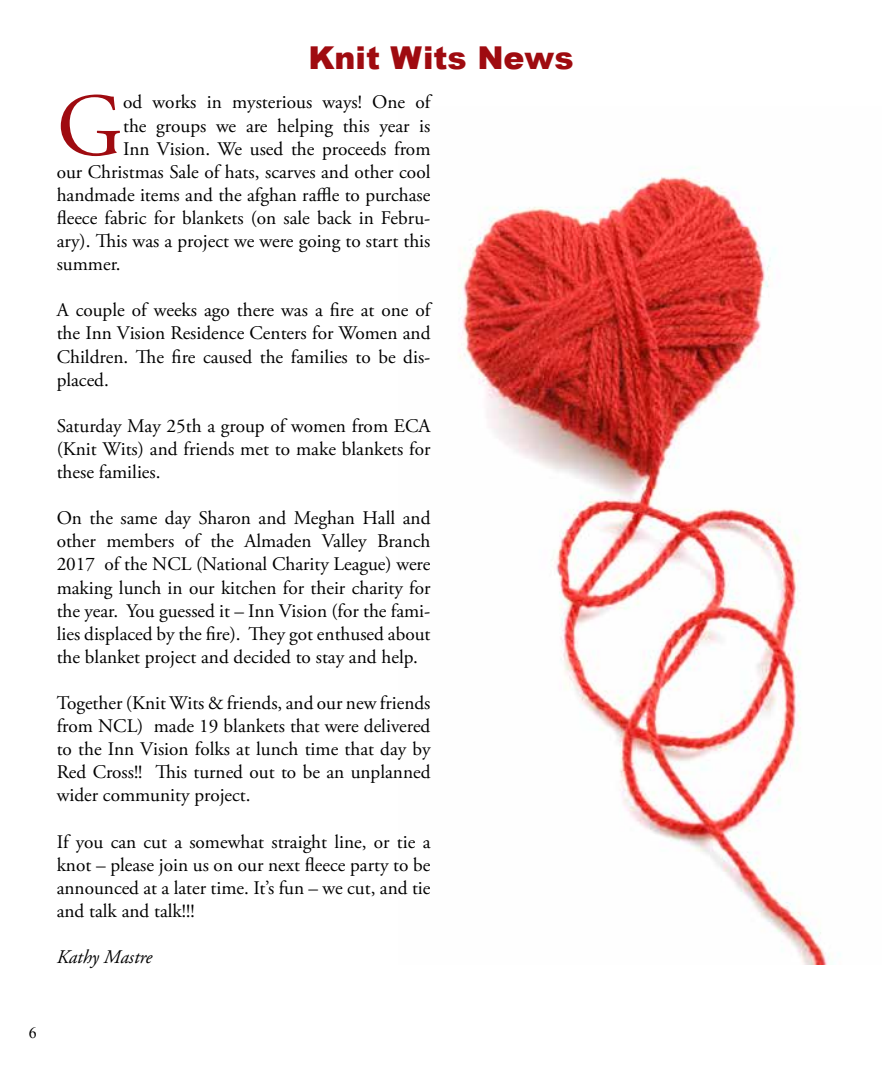
<style>
.page{position:relative;width:882px;height:1071px;background:#fff}
.page>*{position:absolute;margin:0;border:0;box-sizing:border-box;transform-origin:0 0}
.t1{font:88.9px "Adobe Garamond Pro";color:#9f0b10}
.t2{font:900 31.5px "Arial";color:#9f0b10}
.t3{font:19.25px/23.1px "Adobe Garamond Pro";color:#000;text-align:justify}
.t4{font:italic 19.25px "Adobe Garamond Pro";color:#000}
.t5{font:15.75px "Times New Roman";color:#000}
</style>
<div class="page">
<img style="left:459px;top:167px;width:381px;height:798px">
<h2 class="t2" style="left:308px;top:35px;width:267px">Knit Wits News</h2>
<h1 class="t1" style="left:57px;top:73px;width:68px">G</h1>
<p class="t3" style="left:123px;top:91px;width:309px">od works in mysterious ways! One of</p>
<p class="t3" style="left:123px;top:115px;width:309px">the groups we are helping this year is</p>
<p class="t3" style="left:123px;top:138px;width:309px">Inn Vision. We used the proceeds from</p>
<p class="t3" style="left:57px;top:161px;width:375px">our Christmas Sale of hats, scarves and other cool</p>
<p class="t3" style="left:57px;top:184px;width:375px">handmade items and the afghan raffle to purchase</p>
<p class="t3" style="left:57px;top:207px;width:375px">fleece fabric for blankets (on sale back in Febru-</p>
<p class="t3" style="left:57px;top:230px;width:375px">ary). This was a project we were going to start this</p>
<p class="t3" style="left:57px;top:253px;width:66px">summer.</p>
<p class="t3" style="left:57px;top:299px;width:375px">A couple of weeks ago there was a fire at one of the Inn Vision Residence Centers for Women and Children. The fire caused the families to be dis&shy;placed.</p>
<p class="t3" style="left:57px;top:415px;width:375px">Saturday May 25th a group of women from ECA (Knit Wits) and friends met to make blankets for these families.</p>
<p class="t3" style="left:57px;top:507px;width:375px">On the same day Sharon and Meghan Hall and other members of the Almaden Valley Branch 2017 of the NCL (National Charity League) were making lunch in our kitchen for their charity for the year. You guessed it – Inn Vision (for the fami&shy;lies displaced by the fire). They got enthused about the blanket project and decided to stay and help.</p>
<p class="t3" style="left:57px;top:692px;width:375px">Together (Knit Wits &amp; friends, and our new friends from NCL) made 19 blankets that were delivered to the Inn Vision folks at lunch time that day by Red Cross!! This turned out to be an unplanned wider community project.</p>
<p class="t3" style="left:57px;top:831px;width:375px">If you can cut a somewhat straight line, or tie a knot – please join us on our next fleece party to be announced at a later time. It’s fun – we cut, and tie and talk and talk!!!</p>
<p class="t4" style="left:57px;top:946px;width:97px">Kathy Mastre</p>
<p class="t5" style="left:29px;top:1022px;width:9px">6</p>
</div>
